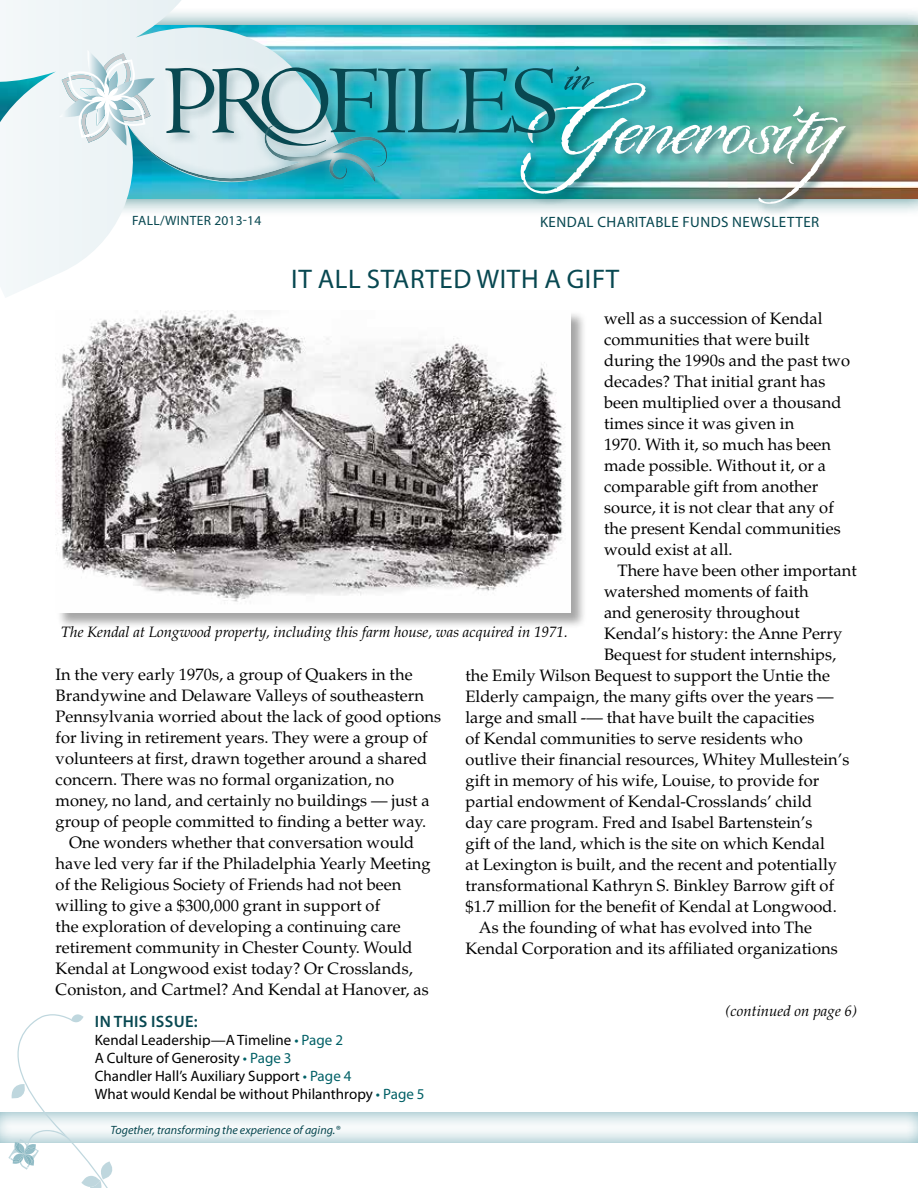
<style>
.page{position:relative;width:918px;height:1188px;background:#fff}
.page>*{position:absolute;margin:0;border:0;box-sizing:border-box;transform-origin:0 0}
.t1{font:100.8px "Origins";letter-spacing:-.005em;color:#fff}
.t2{font:50.4px "Origins";color:#084851}
.t3{font:27px "Myriad Pro";letter-spacing:.025em;color:#084851}
.t4{font:16.5px/21px "Palatino";color:#000}
.t5{font:600 16.5px "Myriad Pro";letter-spacing:.025em;color:#084851}
.t6{font:15px/18px "Myriad Pro";letter-spacing:.005em;color:#000}
.t7{font:italic 15px "Palatino";color:#000}
.t8{font:15px "Myriad Pro";letter-spacing:.03em;color:#084851}
.t9{font:13.5px "Myriad Pro";letter-spacing:.03em;color:#084851}
.t10{font:italic 12px "Myriad Pro";color:#084851}
.s1{color:#006066}
</style>
<div class="page">
<svg style="left:0;top:1112px;width:918px;height:31px"></svg>
<svg style="left:8px;top:1014px;width:110px;height:174px"></svg>
<div style="left:0;top:6px;width:918px;height:211px;background:#006066;opacity:.75"></div>
<img style="left:339px;top:25px;width:579px;height:173px">
<svg style="left:0;top:0;width:339px;height:297px"></svg>
<div style="left:517px;top:79px;width:341px;height:137px;background:#084851;opacity:.65"></div>
<div style="left:154px;top:55px;width:413px;height:103px;background:#fff;opacity:.75"></div>
<div style="left:121px;top:116px;width:275px;height:75px;background:#69a4b0;opacity:.75"></div>
<svg style="left:59px;top:50px;width:496px;height:132px;background:#79bfc8"></svg>
<svg style="left:125px;top:121px;width:263px;height:61px;background:#86c2cc"></svg>
<div style="left:56px;top:310px;width:531px;height:319px;background:#000;opacity:.35"></div>
<img style="left:56px;top:310px;width:514px;height:302px">
<h2 class="t2" style="left:565px;top:43px;width:25px">in</h2>
<h1 class="t1" style="left:515px;top:59px;width:381px">Generosity</h1>
<p class="t9" style="left:132px;top:213px;width:131px">Fall/Winter 2013-14</p>
<p class="t8" style="left:540px;top:212px;width:281px">Kendal Charitable Funds Newsletter</p>
<h3 class="t3" style="left:291px;top:262px;width:329px">It all started with a gift</h3>
<p class="t4" style="left:604px;top:308px;width:248px">well as a succession of Kendal communities that were built during the 1990s and the past two decades? That initial grant has been multiplied over a thousand times since it was given in<br>1970. With it, so much has been made possible. Without it, or a comparable gift from another source, it is not clear that any of the present Kendal communities would exist at all.</p>
<p class="t4" style="left:618px;top:560px;width:241px">There have been other important</p>
<p class="t4" style="left:604px;top:581px;width:206px">watershed moments of faith</p>
<p class="t4" style="left:604px;top:602px;width:197px">and generosity throughout</p>
<p class="t4" style="left:604px;top:623px;width:240px">Kendal’s history: the Anne Perry</p>
<p class="t4" style="left:604px;top:644px;width:234px">Bequest for student internships,</p>
<p class="t4" style="left:465px;top:665px;width:366px">the Emily Wilson Bequest to support the Untie the</p>
<p class="t4" style="left:465px;top:686px;width:370px">Elderly campaign, the many gifts over the years —</p>
<p class="t4" style="left:465px;top:707px;width:350px">large and small -— that have built the capacities</p>
<p class="t4" style="left:465px;top:728px;width:339px">of Kendal communities to serve residents who</p>
<p class="t4" style="left:465px;top:749px;width:386px">outlive their financial resources, Whitey Mullestein’s</p>
<p class="t4" style="left:465px;top:770px;width:355px">gift in memory of his wife, Louise, to provide for</p>
<p class="t4" style="left:465px;top:791px;width:348px">partial endowment of Kendal-Crosslands’ child</p>
<p class="t4" style="left:465px;top:812px;width:349px">day care program. Fred and Isabel Bartenstein’s</p>
<p class="t4" style="left:465px;top:833px;width:361px">gift of the land, which is the site on which Kendal</p>
<p class="t4" style="left:465px;top:854px;width:373px">at Lexington is built, and the recent and potentially</p>
<p class="t4" style="left:465px;top:875px;width:370px">transformational Kathryn S. Binkley Barrow gift of</p>
<p class="t4" style="left:465px;top:896px;width:373px">$1.7 million for the benefit of Kendal at Longwood.</p>
<p class="t4" style="left:479px;top:917px;width:334px">As the founding of what has evolved into The</p>
<p class="t4" style="left:465px;top:938px;width:374px">Kendal Corporation and its affiliated organizations</p>
<p class="t7" style="left:61px;top:623px;width:508px">The Kendal at Longwood property, including this farm house, was acquired in 1971.</p>
<p class="t4" style="left:56px;top:664px;width:358px">In the very early 1970s, a group of Quakers in the</p>
<p class="t4" style="left:56px;top:685px;width:370px">Brandywine and Delaware Valleys of southeastern</p>
<p class="t4" style="left:56px;top:706px;width:387px">Pennsylvania worried about the lack of good options</p>
<p class="t4" style="left:56px;top:727px;width:373px">for living in retirement years. They were a group of</p>
<p class="t4" style="left:56px;top:748px;width:373px">volunteers at first, drawn together around a shared</p>
<p class="t4" style="left:56px;top:769px;width:340px">concern. There was no formal organization, no</p>
<p class="t4" style="left:56px;top:790px;width:376px">money, no land, and certainly no buildings — just a</p>
<p class="t4" style="left:56px;top:811px;width:372px">group of people committed to finding a better way.</p>
<p class="t4" style="left:69px;top:832px;width:347px">One wonders whether that conversation would</p>
<p class="t4" style="left:56px;top:853px;width:377px">have led very far if the Philadelphia Yearly Meeting</p>
<p class="t4" style="left:56px;top:874px;width:347px">of the Religious Society of Friends had not been</p>
<p class="t4" style="left:56px;top:895px;width:326px">willing to give a $300,000 grant in support of</p>
<p class="t4" style="left:56px;top:916px;width:346px">the exploration of developing a continuing care</p>
<p class="t4" style="left:56px;top:937px;width:358px">retirement community in Chester County. Would</p>
<p class="t4" style="left:56px;top:958px;width:359px">Kendal at Longwood exist today? Or Crosslands,</p>
<p class="t4" style="left:56px;top:979px;width:375px">Coniston, and Cartmel? And Kendal at Hanover, as</p>
<p class="t5" style="left:95px;top:1011px;width:104px">IN THIS ISSUE:</p>
<p class="t6" style="left:95px;top:1031px;width:331px">Kendal Leadership—A Timeline <span class="s1">• Page 2<br></span>A Culture of Generosity <span class="s1">• Page 3<br></span>Chandler Hall’s Auxiliary Support <span class="s1">• Page 4<br></span>What would Kendal be without Philanthropy <span class="s1">• Page 5</span></p>
<p class="t10" style="left:110px;top:1122px;width:231px">Together, transforming the experience of aging.®</p>
<p class="t7" style="left:726px;top:1002px;width:133px">(continued on page 6)</p>
</div>
